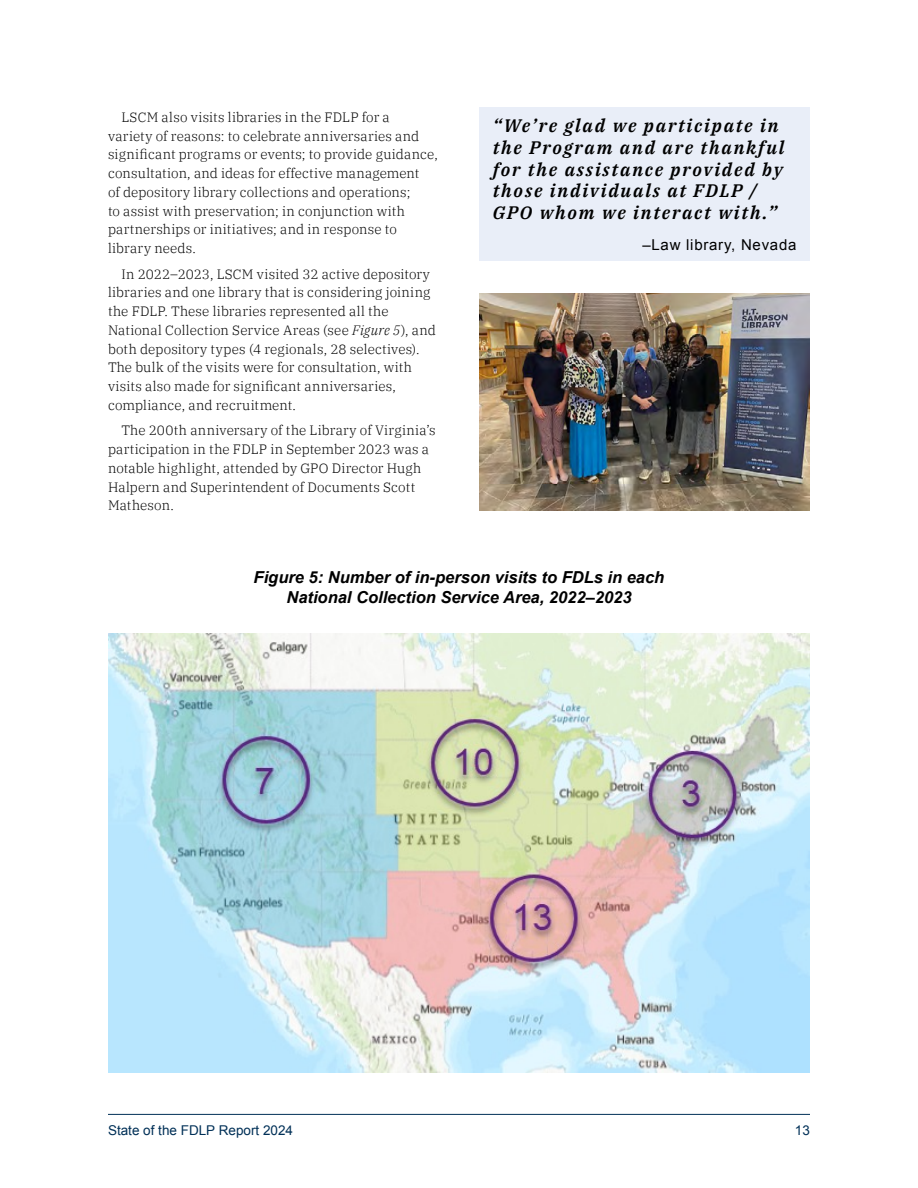
<style>
.page{position:relative;width:918px;height:1188px;background:#fff}
.page>*{position:absolute;margin:0;border:0;box-sizing:border-box;transform-origin:0 0}
.t1{font:italic 600 18px/21.6px "IBM Plex Serif";letter-spacing:.1em;color:#000}
.t2{font:italic 700 16.5px/19.8px "Arial";color:#000;text-align:center}
.t3{font:15px "Arial";letter-spacing:.05em;color:#000}
.t4{font:300 13.5px/18.8px "IBM Plex Serif";letter-spacing:.015em;color:#000}
.t5{font:13.5px "Arial";color:#003057}
.s1{font-style:italic}
</style>
<div class="page">
<hr style="left:108px;top:1114px;width:702px;height:1px;background:#003057">
<div style="left:479px;top:107px;width:331px;height:124px;background:#e9eef8"></div>
<div style="left:479px;top:219px;width:331px;height:41px;background:#e9eef8"></div>
<img style="left:108px;top:633px;width:701px;height:440px">
<img style="left:479px;top:294px;width:331px;height:216px">
<p class="t4" style="left:108px;top:107px;width:331px;text-indent:14px">LSCM also visits libraries in the FDLP for a<br>variety of reasons: to celebrate anniversaries and significant programs or events; to provide guidance, consultation, and ideas for effective management<br>of depository library collections and operations;<br>to assist with preservation; in conjunction with partnerships or initiatives; and in response to library needs.</p>
<p class="t4" style="left:108px;top:263px;width:329px;text-indent:14px">In 2022–2023, LSCM visited 32 active depository libraries and one library that is considering joining the FDLP. These libraries represented all the National Collection Service Areas (see <span class="s1">Figure 5</span>), and both depository types (4 regionals, 28 selectives).<br>The bulk of the visits were for consultation, with visits also made for significant anniversaries, compliance, and recruitment.</p>
<p class="t4" style="left:108px;top:420px;width:329px;text-indent:14px">The 200th anniversary of the Library of Virginia’s participation in the FDLP in September 2023 was a notable highlight, attended by GPO Director Hugh Halpern and Superintendent of Documents Scott Matheson.</p>
<h1 class="t1" style="left:493px;top:114px;width:293px">“We’re glad we participate in the Program and are thankful for the assistance provided by those individuals at FDLP /<br>GPO whom we interact with.”</h1>
<p class="t3" style="left:642px;top:235px;width:156px">–Law library, Nevada</p>
<p class="t2" style="left:254px;top:568px;width:412px">Figure 5: Number of in-person visits to FDLs in each<br>National Collection Service Area, 2022–2023</p>
<p class="t5" style="left:108px;top:1121px;width:187px">State of the FDLP Report 2024</p>
<p class="t5" style="left:795px;top:1121px;width:17px">13</p>
</div>
